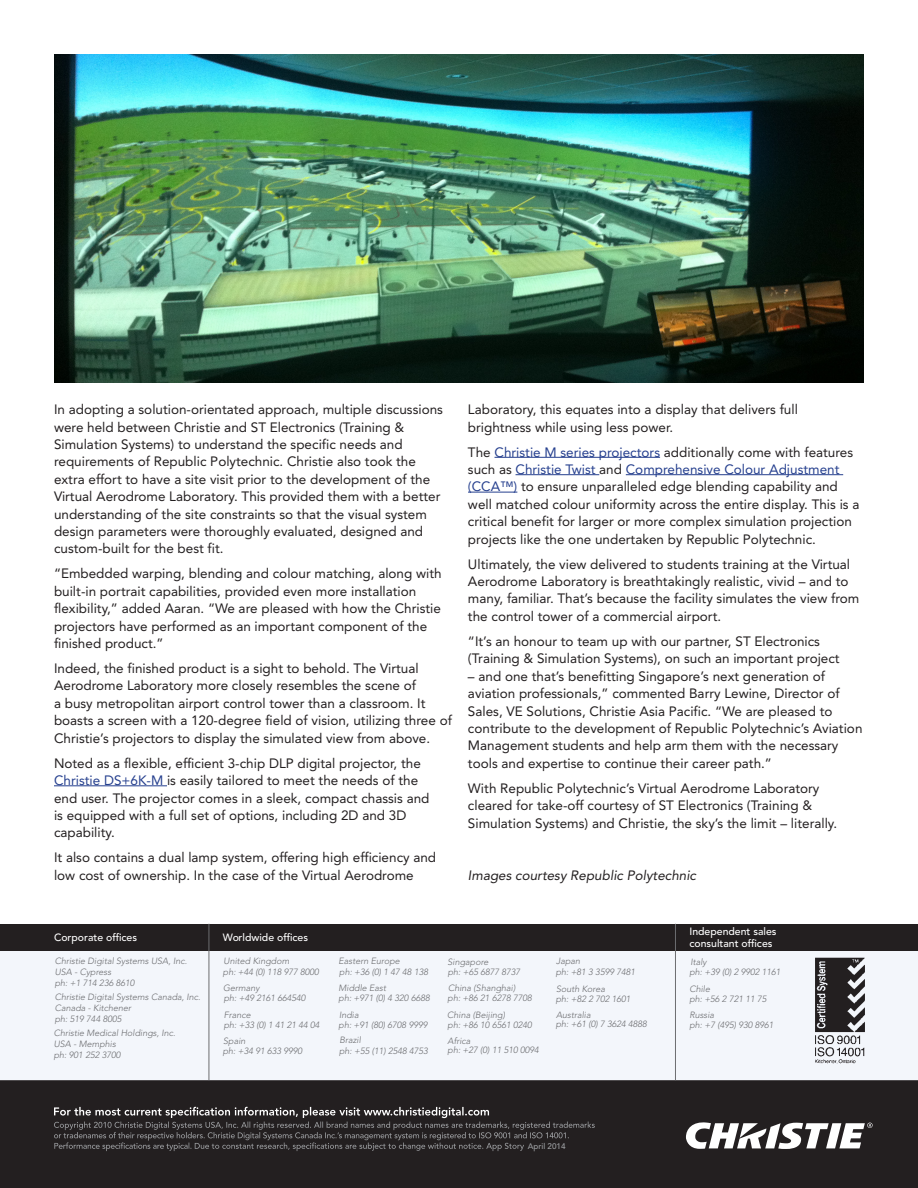
<style>
.page{position:relative;width:918px;height:1188px;background:#fff}
.page>*{position:absolute;margin:0;border:0;box-sizing:border-box;transform-origin:0 0}
.t1{font:13.5px/17.4px "Avenir";color:#231f20}
.t2{font:italic 13.5px "Avenir";color:#231f20}
.t3{font:500 10.5px/12px "Avenir LT Std";color:#fff}
.t4{font:italic 300 9px "Avenir";color:#6c6d70}
.t5{font:500 8.1px "Avenir";color:#9d9fa2}
.s1{color:#253f8e}
</style>
<div class="page">
<div style="left:0;top:1080px;width:918px;height:108px;background:#231f20"></div>
<svg style="left:686px;top:1122px;width:187px;height:27px"></svg>
<div style="left:0;top:951px;width:918px;height:129px;background:#f3f6fb"></div>
<div style="left:0;top:924px;width:918px;height:27px;background:#231f20"></div>
<img style="left:815px;top:956px;width:50px;height:109px">
<svg style="left:54px;top:1107px;width:541px;height:44px"></svg>
<svg style="left:209px;top:924px;width:1px;height:26px"></svg>
<hr style="left:209px;top:950px;width:1px;height:130px;background:#6c6d70">
<hr style="left:675px;top:950px;width:1px;height:130px;background:#6c6d70">
<svg style="left:675px;top:924px;width:1px;height:26px"></svg>
<img style="left:54px;top:54px;width:810px;height:328px">
<hr style="left:54px;top:785px;width:113px;height:1px;background:#253f8e">
<hr style="left:495px;top:457px;width:165px;height:1px;background:#253f8e">
<hr style="left:516px;top:474px;width:83px;height:1px;background:#253f8e">
<hr style="left:626px;top:474px;width:217px;height:1px;background:#253f8e">
<hr style="left:468px;top:492px;width:49px;height:1px;background:#253f8e">
<div style="left:557px;top:1141px;width:20px;height:9px;background:#231f20"></div>
<p class="t1" style="left:54px;top:400px;width:391px">In adopting a solution-orientated approach, multiple discussions were held between Christie and ST Electronics (Training &amp; Simulation Systems) to understand the specific needs and requirements of Republic Polytechnic. Christie also took the extra effort to have a site visit prior to the development of the Virtual Aerodrome Laboratory. This provided them with a better understanding of the site constraints so that the visual system design parameters were thoroughly evaluated, designed and custom-built for the best fit.</p>
<p class="t1" style="left:54px;top:565px;width:389px">“Embedded warping, blending and colour matching, along with built-in portrait capabilities, provided even more installation flexibility,” added Aaran. “We are pleased with how the Christie projectors have performed as an important component of the finished product.”</p>
<p class="t1" style="left:54px;top:659px;width:399px">Indeed, the finished product is a sight to behold. The Virtual Aerodrome Laboratory more closely resembles the scene of<br>a busy metropolitan airport control tower than a classroom. It boasts a screen with a 120-degree field of vision, utilizing three of Christie’s projectors to display the simulated view from above.</p>
<p class="t1" style="left:54px;top:754px;width:377px">Noted as a flexible, efficient 3-chip DLP digital projector, the <span class="s1">Christie DS+6K-M</span> is easily tailored to meet the needs of the end user. The projector comes in a sleek, compact chassis and is equipped with a full set of options, including 2D and 3D capability.</p>
<p class="t1" style="left:54px;top:849px;width:384px">It also contains a dual lamp system, offering high efficiency and low cost of ownership. In the case of the Virtual Aerodrome</p>
<p class="t1" style="left:468px;top:400px;width:331px">Laboratory, this equates into a display that delivers full brightness while using less power.</p>
<p class="t1" style="left:468px;top:443px;width:393px">The <span class="s1">Christie M series projectors</span> additionally come with features such as <span class="s1">Christie Twist</span> and <span class="s1">Comprehensive Colour Adjustment (CCA™)</span> to ensure unparalleled edge blending capability and well matched colour uniformity across the entire display. This is a critical benefit for larger or more complex simulation projection projects like the one undertaken by Republic Polytechnic.</p>
<p class="t1" style="left:468px;top:555px;width:393px">Ultimately, the view delivered to students training at the Virtual Aerodrome Laboratory is breathtakingly realistic, vivid – and to many, familiar. That’s because the facility simulates the view from the control tower of a commercial airport.</p>
<p class="t1" style="left:468px;top:632px;width:373px">“It’s an honour to team up with our partner, ST Electronics (Training &amp; Simulation Systems), on such an important project</p>
<p class="t1" style="left:468px;top:667px;width:396px">– and one that’s benefitting Singapore’s next generation of aviation professionals,” commented Barry Lewine, Director of Sales, VE Solutions, Christie Asia Pacific. “We are pleased to contribute to the development of Republic Polytechnic’s Aviation Management students and help arm them with the necessary tools and expertise to continue their career path.”</p>
<p class="t1" style="left:468px;top:779px;width:371px">With Republic Polytechnic’s Virtual Aerodrome Laboratory cleared for take-off courtesy of ST Electronics (Training &amp;<br>Simulation Systems) and Christie, the sky’s the limit – literally.</p>
<p class="t2" style="left:468px;top:867px;width:230px">Images courtesy Republic Polytechnic</p>
<p class="t3" style="left:54px;top:931px;width:85px">Corporate offices</p>
<p class="t3" style="left:223px;top:931px;width:87px">Worldwide offices</p>
<p class="t3" style="left:689px;top:926px;width:89px">Independent sales consultant offices</p>
<p class="t4" style="left:55px;top:956px;width:134px">Christie Digital Systems USA, Inc.</p>
<p class="t4" style="left:224px;top:956px;width:67px">United Kingdom</p>
<p class="t4" style="left:55px;top:967px;width:58px">USA - Cypress</p>
<p class="t4" style="left:55px;top:978px;width:81px">ph: +1 714 236 8610</p>
<p class="t4" style="left:55px;top:992px;width:147px">Christie Digital Systems Canada, Inc.</p>
<p class="t4" style="left:55px;top:1003px;width:78px">Canada - Kitchener</p>
<p class="t4" style="left:55px;top:1013px;width:68px">ph: 519 744 8005</p>
<p class="t4" style="left:54px;top:1028px;width:123px">Christie Medical Holdings, Inc.</p>
<p class="t4" style="left:54px;top:1038px;width:64px">USA - Memphis</p>
<p class="t4" style="left:54px;top:1049px;width:68px">ph: 901 252 3700</p>
<p class="t4" style="left:339px;top:956px;width:63px">Eastern Europe</p>
<p class="t4" style="left:339px;top:982px;width:49px">Middle East</p>
<p class="t4" style="left:339px;top:1009px;width:21px">India</p>
<p class="t4" style="left:556px;top:956px;width:26px">Japan</p>
<p class="t4" style="left:556px;top:983px;width:51px">South Korea</p>
<p class="t4" style="left:556px;top:1009px;width:36px">Australia</p>
<p class="t4" style="left:690px;top:957px;width:18px">Italy</p>
<p class="t4" style="left:689px;top:983px;width:22px">Chile</p>
<p class="t4" style="left:448px;top:957px;width:43px">Singapore</p>
<p class="t4" style="left:448px;top:982px;width:69px">China (Shanghai)</p>
<p class="t4" style="left:447px;top:1009px;width:59px">China (Beijing)</p>
<p class="t4" style="left:556px;top:967px;width:81px">ph: + 81 3 3599 7481</p>
<p class="t4" style="left:689px;top:966px;width:93px">ph: +39 (0) 2 9902 1161</p>
<p class="t4" style="left:689px;top:993px;width:78px">ph: + 56 2 721 11 75</p>
<p class="t4" style="left:448px;top:967px;width:74px">ph: +65 6877 8737</p>
<p class="t4" style="left:223px;top:967px;width:97px">ph: +44 (0) 118 977 8000</p>
<p class="t4" style="left:339px;top:967px;width:90px">ph: +36 (0) 1 47 48 138</p>
<p class="t4" style="left:223px;top:983px;width:38px">Germany</p>
<p class="t4" style="left:224px;top:1009px;width:29px">France</p>
<p class="t4" style="left:223px;top:1035px;width:24px">Spain</p>
<p class="t4" style="left:339px;top:1035px;width:23px">Brazil</p>
<p class="t4" style="left:224px;top:993px;width:83px">ph: +49 2161 664540</p>
<p class="t4" style="left:224px;top:1019px;width:97px">ph: +33 (0) 1 41 21 44 04</p>
<p class="t4" style="left:223px;top:1045px;width:81px">ph: +34 91 633 9990</p>
<p class="t4" style="left:339px;top:1045px;width:90px">ph: +55 (11) 2548 4753</p>
<p class="t4" style="left:339px;top:993px;width:93px">ph: +971 (0) 4 320 6688</p>
<p class="t4" style="left:448px;top:993px;width:86px">ph: +86 21 6278 7708</p>
<p class="t4" style="left:556px;top:993px;width:76px">ph: +82 2 702 1601</p>
<p class="t4" style="left:689px;top:1009px;width:26px">Russia</p>
<p class="t4" style="left:339px;top:1019px;width:90px">ph: +91 (80) 6708 9999</p>
<p class="t4" style="left:448px;top:1019px;width:86px">ph: +86 10 6561 0240</p>
<p class="t4" style="left:556px;top:1019px;width:93px">ph: +61 (0) 7 3624 4888</p>
<p class="t4" style="left:689px;top:1019px;width:86px">ph: +7 (495) 930 8961</p>
<p class="t4" style="left:448px;top:1035px;width:24px">Africa</p>
<p class="t4" style="left:448px;top:1045px;width:93px">ph: +27 (0) 11 510 0094</p>
<p class="t5" style="left:528px;top:1139px;width:39px">April 2014</p>
</div>
